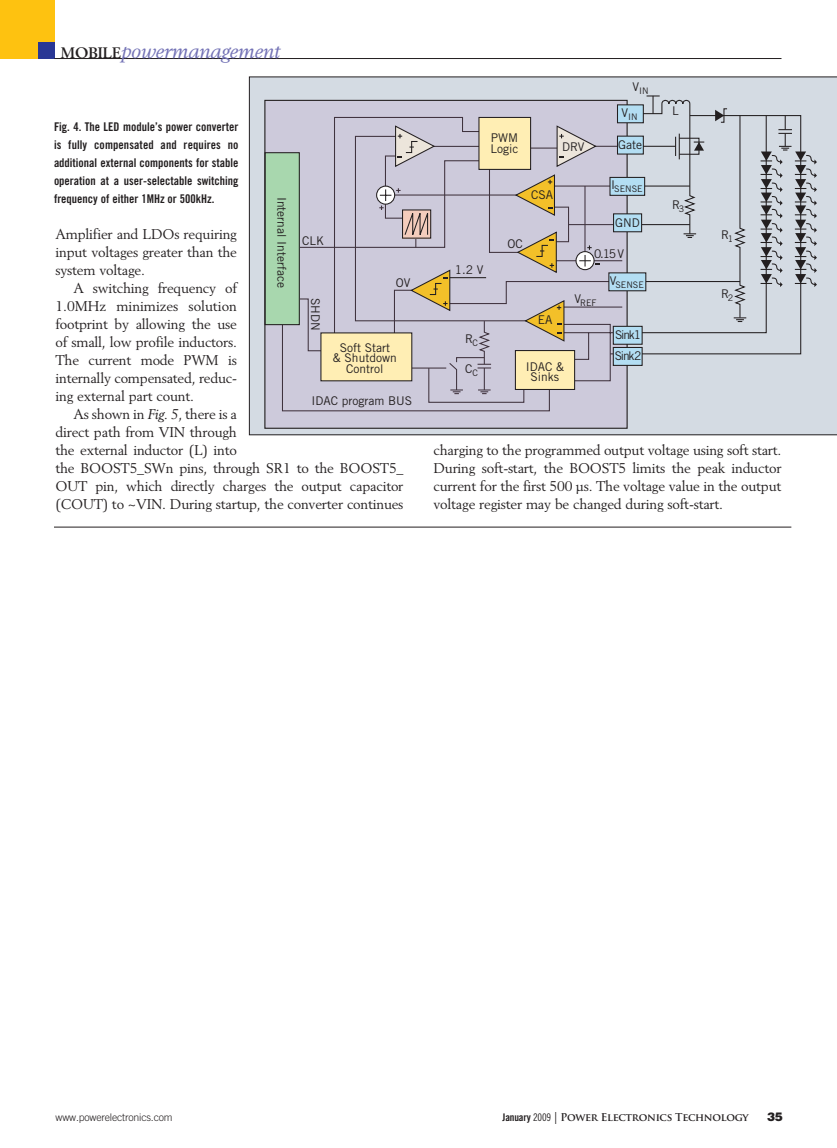
<style>
.page{position:relative;width:837px;height:1148px;background:#fff}
.page>*{position:absolute;margin:0;border:0;box-sizing:border-box;transform-origin:0 0}
.t1{font:italic 21px "Berling LT Std";letter-spacing:-.01em;color:#7473b6}
.text{font:13.95px/18px "Berling LT Std";letter-spacing:-.015em;color:#231f20;text-align:justify}
.text_no_indent{font:13.95px/18px "Berling LT Std";letter-spacing:-.015em;color:#231f20;text-align:justify}
.t2{font:12px/18px "Trade Gothic LT Std Bd Cn 20";color:#231f20;text-align:justify}
.t3{font:12px/10.5px "Trade Gothic LT Std";color:#231f20;text-align:center}
.t4{font:12px/21.1px "Trade Gothic LT Std";letter-spacing:-.1em;color:#231f20}
.t5{font:900 12px "Helvetica LT Std";color:#231f20}
.t6{font:700 10.5px "Trajan Pro";letter-spacing:-.03em;color:#231f20}
.t7{font:300 10.5px "Trade Gothic LT Std";letter-spacing:-.015em;color:#231f20}
.t8{font:9px "Trade Gothic LT Std";color:#231f20}
.s1{font-weight:700;font-style:normal;font-size:15px;color:#231f20}
.s2{font-style:italic}
.s3{font-family:"Trade Gothic LT Std Bd Cn 20";font-weight:400}
.s4{font-family:"Trade Gothic LT Std Cn 18";font-weight:400}
.s5{font-family:"Helvetica LT Std";font-weight:300;font-size:12px}
</style>
<div class="page">
<div style="left:0;top:0;width:54px;height:59px;background:#fec210"></div>
<div style="left:38px;top:42px;width:16px;height:17px;background:#293795"></div>
<hr style="left:54px;top:58px;width:728px;height:1px;background:#231f20">
<hr style="left:54px;top:526px;width:737px;height:1px;background:#231f20">
<svg style="left:249px;top:76px;width:588px;height:359px"></svg>
<p class="t1" style="left:61px;top:38px;width:221px"><span class="s1">MOBILE</span>powermanagement</p>
<p class="t2" style="left:54px;top:117px;width:186px">Fig. 4. The LED module’s power converter is fully compensated and requires no additional external components for stable operation at a user-selectable switching frequency of either 1MHz or 500kHz.</p>
<p class="t3" style="left:287px;top:197px;width:92px;rotate:90deg">Internal Interface</p>
<p class="text_no_indent" style="left:56px;top:224px;width:183px">Amplifier and LDOs requiring input voltages greater than the system voltage.</p>
<p class="text" style="left:56px;top:278px;width:183px;text-indent:18px">A switching frequency of 1.0MHz minimizes solution footprint by allowing the use of small, low profile inductors.<br>The current mode PWM is internally compensated, reduc&shy;ing external part count.</p>
<p class="text" style="left:56px;top:404px;width:350px;text-align:left;text-indent:18px">As shown in <span class="s2">Fig. 5</span>, there is a<br>direct path from VIN through<br>the external inductor (L) into<br>the BOOST5_SWn pins, through SR1 to the BOOST5_ OUT pin, which directly charges the output capacitor (COUT) to ~VIN. During startup, the converter continues</p>
<p class="t3" style="left:302px;top:236px;width:24px">CLK</p>
<p class="t3" style="left:396px;top:277px;width:16px">OV</p>
<p class="t3" style="left:321px;top:298px;width:34px;rotate:90deg">SHDN</p>
<p class="t3" style="left:333px;top:342px;width:65px">Soft Start<br>&amp; Shutdown<br>Control</p>
<p class="t3" style="left:312px;top:395px;width:102px">IDAC program BUS</p>
<p class="t3" style="left:490px;top:133px;width:30px;text-align:left">PWM<br>Logic</p>
<p class="t3" style="left:562px;top:141px;width:24px">DRV</p>
<p class="t8" style="left:633px;top:85px;width:18px"><sup>V</sup>IN</p>
<p class="t8" style="left:621px;top:111px;width:18px"><sup>V</sup>IN</p>
<p class="t3" style="left:618px;top:140px;width:25px">Gate</p>
<p class="t3" style="left:455px;top:265px;width:30px">1.2 V</p>
<p class="t3" style="left:465px;top:333px;width:14px">R<sub>C</sub></p>
<p class="t3" style="left:465px;top:363px;width:14px">C<sub>C</sub></p>
<p class="t3" style="left:531px;top:190px;width:23px">CSA</p>
<p class="t3" style="left:507px;top:239px;width:17px">OC</p>
<p class="t3" style="left:538px;top:314px;width:16px">EA</p>
<p class="t3" style="left:526px;top:361px;width:40px">IDAC &amp;<br>Sinks</p>
<p class="t8" style="left:611px;top:183px;width:33px"><sup>I</sup>SENSE</p>
<p class="t3" style="left:615px;top:217px;width:26px">GND</p>
<p class="t3" style="left:594px;top:249px;width:31px">0.15 V</p>
<p class="t8" style="left:610px;top:279px;width:35px"><sup>V</sup>SENSE</p>
<p class="t8" style="left:575px;top:297px;width:23px"><sup>V</sup>REF</p>
<p class="t4" style="left:615px;top:324px;width:28px">Sink1<br>Sink2</p>
<p class="t3" style="left:672px;top:105px;width:8px">L</p>
<p class="t3" style="left:672px;top:199px;width:14px">R<sub>3</sub></p>
<p class="t3" style="left:721px;top:229px;width:14px">R<sub>1</sub></p>
<p class="t3" style="left:721px;top:288px;width:14px">R<sub>2</sub></p>
<p class="text" style="left:434px;top:440px;width:350px">charging to the programmed output voltage using soft start.<br>During soft-start, the BOOST5 limits the peak inductor current for the first 500 μs. The voltage value in the output voltage register may be changed during soft-start.</p>
<p class="t7" style="left:56px;top:1110px;width:119px">www.powerelectronics.com</p>
<p class="t6" style="left:503px;top:1110px;width:248px"><span class="s3">January</span> <span class="s4">2009</span> <span class="s5">|</span> Power Electronics Technology</p>
<p class="t5" style="left:767px;top:1108px;width:17px">35</p>
</div>
